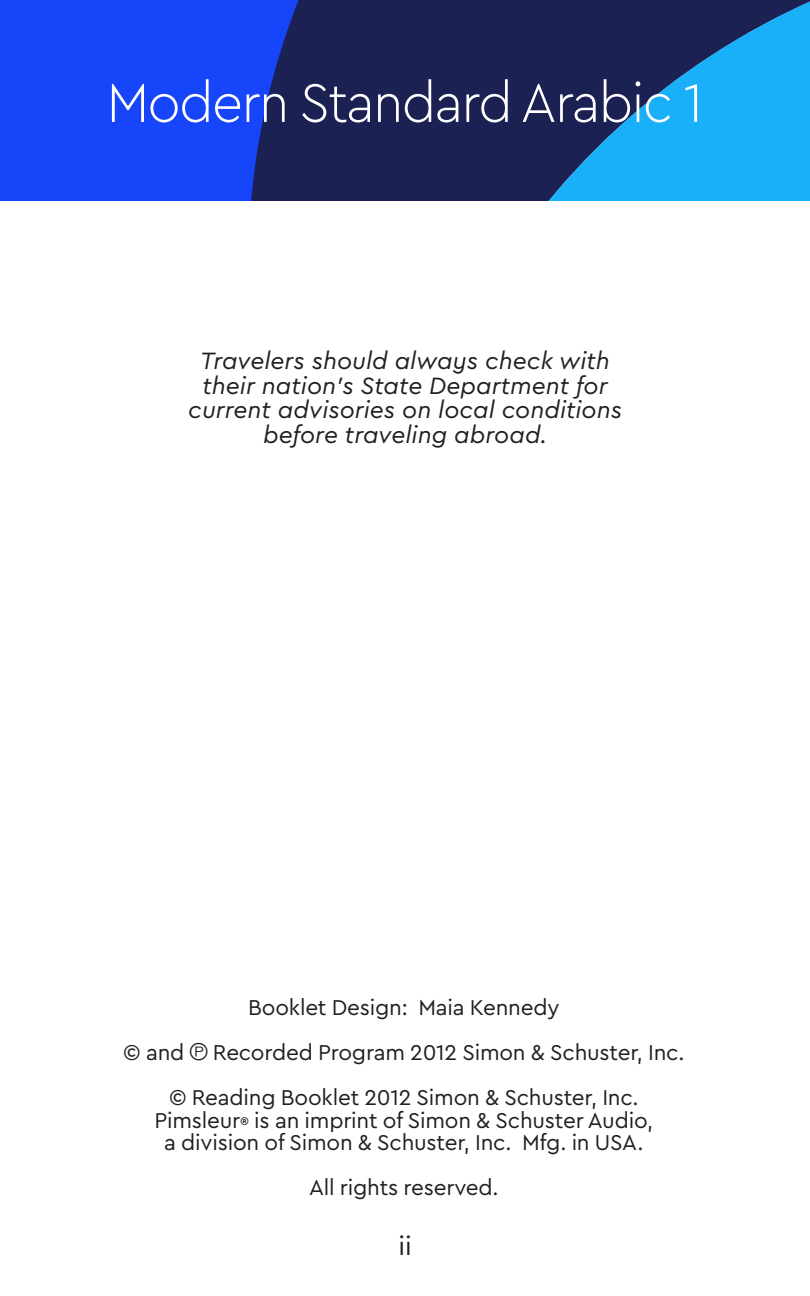
<style>
.page{position:relative;width:810px;height:1296px;background:#fff}
.page>*{position:absolute;margin:0;border:0;box-sizing:border-box;transform-origin:0 0}
.t1{font:300 56.93px "Cera PRO";letter-spacing:-.03em;color:#fff;scale:.96 1}
.t2{font:27px "Cera PRO";color:#231f20}
.t3{font:italic 24.75px/24.8px "Cera PRO";color:#231f20;text-align:center}
.t4{font:22.5px "Cera PRO";letter-spacing:-.01em;color:#231f20}
.s1{font-family:"Audiofont"}
.s2{font-size:15.75px}
</style>
<div class="page">
<div style="left:0;top:0;width:206px;height:201px;background:#1745fa"></div>
<svg style="left:206px;top:0;width:84px;height:201px;background:#183cd3"></svg>
<svg style="left:290px;top:0;width:493px;height:201px;background:#1b457e"></svg>
<div style="left:783px;top:0;width:27px;height:201px;background:#19aff9"></div>
<h1 class="t1" style="left:107px;top:65px;width:623px">Modern Standard Arabic 1</h1>
<p class="t3" style="left:188px;top:347px;width:435px">Travelers should always check with their nation's State Department for current advisories on local conditions before traveling abroad.</p>
<p class="t4" style="left:248px;top:993px;width:313px">Booklet Design: Maia Kennedy</p>
<p class="t4" style="left:123px;top:1038px;width:563px">© and <span class="s1">‰</span> Recorded Program 2012 Simon &amp; Schuster, Inc.</p>
<p class="t4" style="left:169px;top:1083px;width:471px">© Reading Booklet 2012 Simon &amp; Schuster, Inc.</p>
<p class="t4" style="left:154px;top:1105px;width:500px">Pimsleur<span class="s2">®</span> is an imprint of Simon &amp; Schuster Audio,</p>
<p class="t4" style="left:164px;top:1128px;width:481px">a division of Simon &amp; Schuster, Inc. Mfg. in USA.</p>
<p class="t4" style="left:309px;top:1173px;width:191px">All rights reserved.</p>
<p class="t2" style="left:398px;top:1228px;width:15px">ii</p>
</div>
